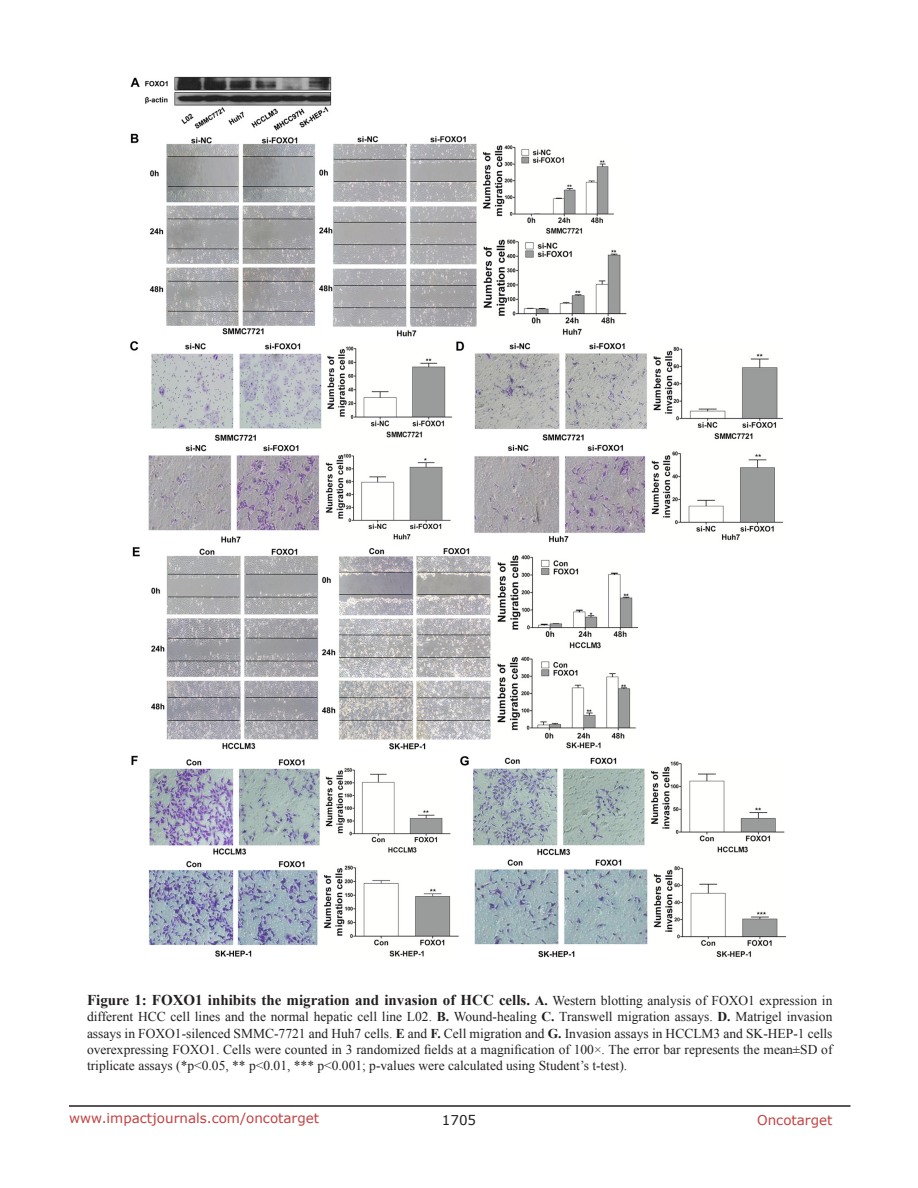
<style>
.page{position:relative;width:918px;height:1188px;background:#fff}
.page>*{position:absolute;margin:0;border:0;box-sizing:border-box;transform-origin:0 0}
.figuretext{font:700 15px "Times New Roman";color:#231f20}
.figuretext-2{font:13.5px/16.2px "Times New Roman";color:#231f20;text-align:justify}
.t1{font:13.5px "Verdana";color:#c24141}
.t2{font:13.5px "Verdana";color:#231f20}
.s1{font-size:13.5px}
.s2{font-weight:400;font-size:13.5px}
.s3{font-weight:700}
</style>
<div class="page">
<hr style="left:69px;top:1105px;width:781px;height:2px;background:#231f20">
<img style="left:130px;top:76px;width:657px;height:882px">
<p class="figuretext" style="left:87px;top:990px;width:747px">Figure 1: FOXO1 inhibits the migration and invasion of HCC cells. <span class="s1">A.</span> <span class="s2">Western blotting analysis of FOXO1 expression in</span></p>
<p class="figuretext-2" style="left:87px;top:1009px;width:747px">different HCC cell lines and the normal hepatic cell line L02. <span class="s3">B.</span> Wound-healing <span class="s3">C.</span> Transwell migration assays. <span class="s3">D.</span> Matrigel invasion assays in FOXO1-silenced SMMC-7721 and Huh7 cells. <span class="s3">E</span> and <span class="s3">F.</span> Cell migration and <span class="s3">G.</span> Invasion assays in HCCLM3 and SK-HEP-1 cells overexpressing FOXO1. Cells were counted in 3 randomized fields at a magnification of 100×. The error bar represents the mean±SD of triplicate assays (*p&lt;0.05, ** p&lt;0.01, *** p&lt;0.001; p-values were calculated using Student’s t-test).</p>
<p class="t1" style="left:69px;top:1109px;width:252px">www.impactjournals.com/oncotarget</p>
<p class="t2" style="left:442px;top:1111px;width:36px">1705</p>
<p class="t1" style="left:757px;top:1111px;width:77px">Oncotarget</p>
</div>
